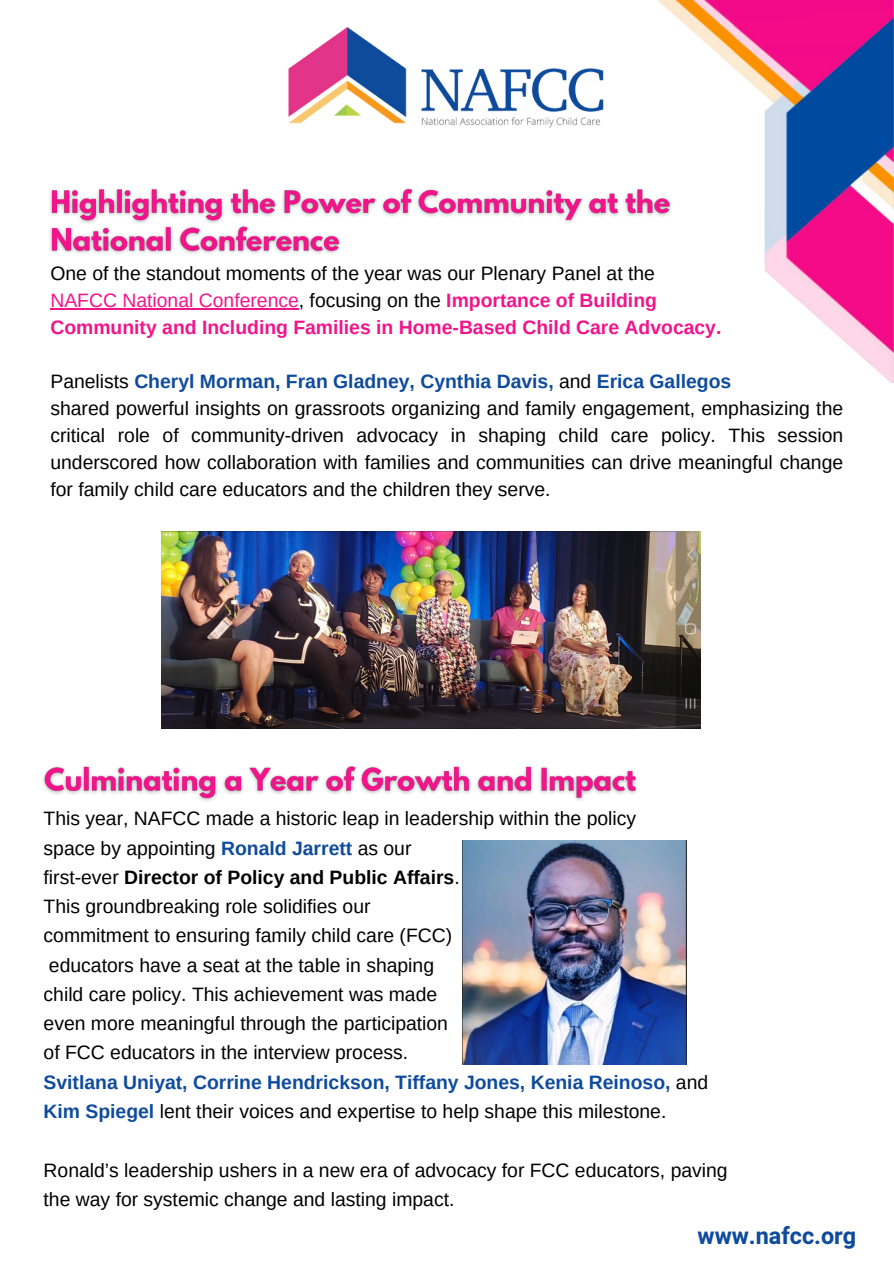
<style>
.page{position:relative;width:894px;height:1264px;background:#fff}
.page>*{position:absolute;margin:0;border:0;box-sizing:border-box;transform-origin:0 0}
.t1{font:700 23.4px "Heebo";color:#0f4b9d}
.t2{font:19.35px/27px "Arimo";color:#000}
.t3{font:700 19.35px/29.2px "Arimo";color:#0f4b9d}
.t4{font:700 19.35px "Arimo";color:#f2148b}
.t5{font:19.35px "Arimo";color:#f2148b}
.t6{font:700 19.35px "Arimo";color:#000}
.s1{color:#000}
.s2{font-weight:700}
.s3{font-weight:400;color:#000}
.s4{font-weight:700;color:#0f4b9d}
.s5{font-weight:400}
</style>
<div class="page">
<img style="left:657px;top:0;width:235px;height:383px">
<img style="left:288px;top:26px;width:316px;height:102px">
<img style="left:161px;top:531px;width:539px;height:197px">
<img style="left:43px;top:766px;width:594px;height:35px">
<img style="left:462px;top:840px;width:224px;height:224px">
<hr style="left:50px;top:308px;width:249px;height:1px;background:#f2148b">
<img style="left:50px;top:182px;width:628px;height:79px">
<p class="t2" style="left:50px;top:260px;width:606px">One of the standout moments of the year was our Plenary Panel at the</p>
<p class="t5" style="left:50px;top:290px;width:608px">NAFCC National Conference<span class="s1">, focusing on the</span> <span class="s2">Importance of Building</span></p>
<p class="t4" style="left:50px;top:317px;width:672px">Community and Including Families in Home-Based Child Care Advocacy.</p>
<p class="t3" style="left:50px;top:367px;width:682px"><span class="s3">Panelists</span> Cheryl Morman, Fran Gladney, Cynthia Davis, <span class="s3">and</span> Erica Gallegos</p>
<p class="t2" style="left:50px;top:395px;width:794px;text-align:justify">shared powerful insights on grassroots organizing and family engagement, emphasizing the critical role of community-driven advocacy in shaping child care policy. This session underscored how collaboration with families and communities can drive meaningful change for family child care educators and the children they serve.</p>
<p class="t2" style="left:44px;top:805px;width:594px">This year, NAFCC made a historic leap in leadership within the policy</p>
<p class="t2" style="left:44px;top:834px;width:369px">space by appointing <span class="s4">Ronald Jarrett</span> as our</p>
<p class="t6" style="left:44px;top:866px;width:417px"><span class="s5">first-ever</span> Director of Policy and Public Affairs<span class="s5">.</span></p>
<p class="t2" style="left:44px;top:892px;width:328px">This groundbreaking role solidifies our</p>
<p class="t2" style="left:44px;top:922px;width:410px">commitment to ensuring family child care (FCC)</p>
<p class="t2" style="left:49px;top:951px;width:386px">educators have a seat at the table in shaping</p>
<p class="t2" style="left:44px;top:980px;width:395px">child care policy. This achievement was made</p>
<p class="t2" style="left:44px;top:1009px;width:406px">even more meaningful through the participation</p>
<p class="t2" style="left:44px;top:1039px;width:366px">of FCC educators in the interview process.</p>
<p class="t3" style="left:44px;top:1067px;width:666px">Svitlana Uniyat, Corrine Hendrickson, Tiffany Jones, Kenia Reinoso, <span class="s3">and<br></span>Kim Spiegel <span class="s3">lent their voices and expertise to help shape this milestone.</span></p>
<p class="t2" style="left:44px;top:1155px;width:685px;line-height:29.2px">Ronald’s leadership ushers in a new era of advocacy for FCC educators, paving the way for systemic change and lasting impact.</p>
<p class="t1" style="left:697px;top:1219px;width:160px">www.nafcc.org</p>
</div>
